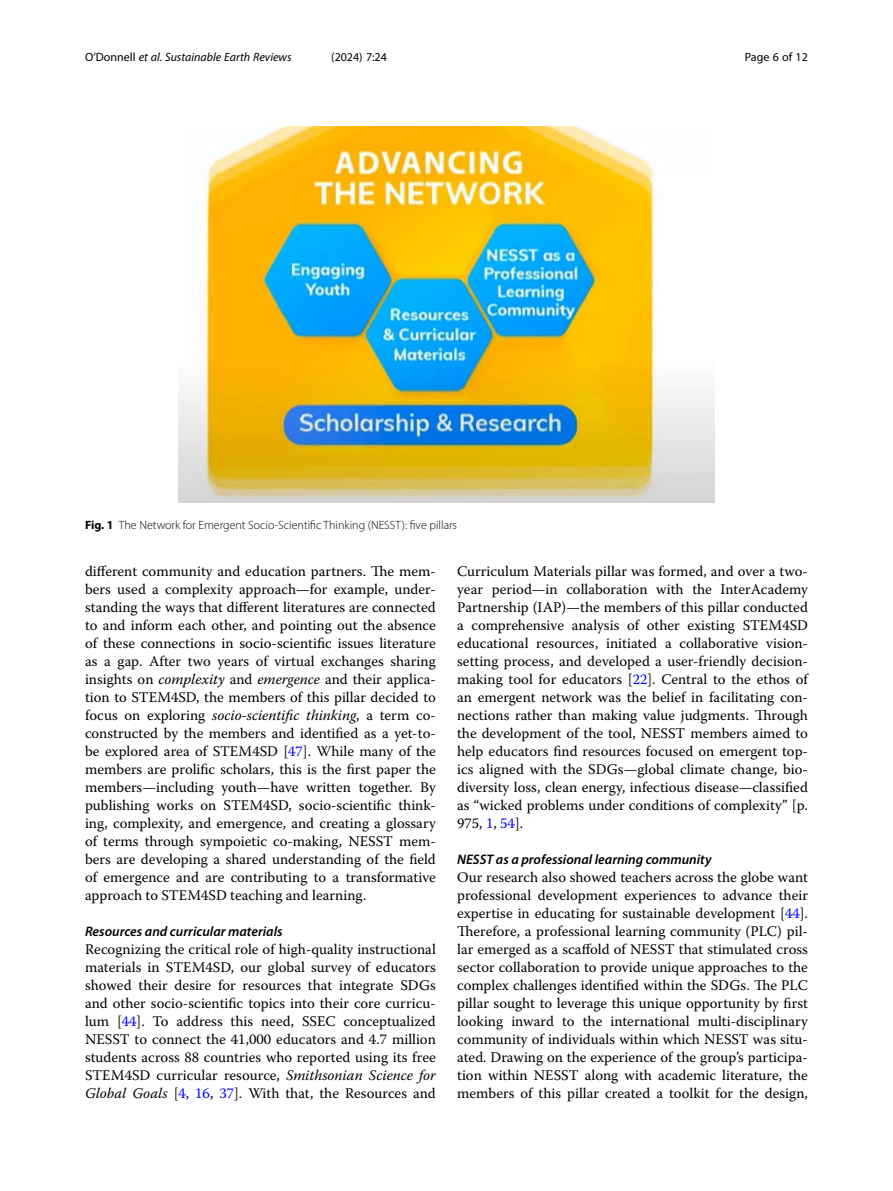
<style>
.page{position:relative;width:893px;height:1191px;background:#fff}
.page>*{position:absolute;margin:0;border:0;box-sizing:border-box;transform-origin:0 0}
.Body_Text{font:14.7px/18px "Warnock Pro";color:#000;text-align:justify}
.Head_3{font:italic 600 13.8px "Myriad Pro";color:#000}
.Figure_Caption{font:300 12px "Myriad Pro";color:#000}
.t1{font:italic 12px "Myriad Pro";color:#000}
.t2{font:12px "Myriad Pro";color:#000}
.s1{font-style:normal}
.s2{font-weight:700}
.s3{font-style:italic}
.s4{color:#00f}
</style>
<div class="page">
<img style="left:178px;top:126px;width:536px;height:376px">
<p class="t1" style="left:85px;top:50px;width:208px"><span class="s1">O’Donnell</span> et al. Sustainable Earth Reviews</p>
<p class="t2" style="left:331px;top:50px;width:57px">(2024) 7:24</p>
<p class="t2" style="left:745px;top:50px;width:65px">Page 6 of 12</p>
<p class="Figure_Caption" style="left:85px;top:518px;width:374px"><span class="s2">Fig. 1</span> The Network for Emergent Socio-Scientific Thinking (NESST): five pillars</p>
<p class="Body_Text" style="left:85px;top:562px;width:352px">different community and education partners. The mem&shy;bers used a complexity approach—for example, under&shy;standing the ways that different literatures are connected to and inform each other, and pointing out the absence of these connections in socio-scientific issues literature as a gap. After two years of virtual exchanges sharing insights on <span class="s3">complexity</span> and <span class="s3">emergence</span> and their applica&shy;tion to STEM4SD, the members of this pillar decided to focus on exploring <span class="s3">socio-scientific thinking</span>, a term co&shy;constructed by the members and identified as a yet-to&shy;be explored area of STEM4SD [<span class="s4">47</span>]. While many of the members are prolific scholars, this is the first paper the members—including youth—have written together. By publishing works on STEM4SD, socio-scientific think&shy;ing, complexity, and emergence, and creating a glossary of terms through sympoietic co-making, NESST mem&shy;bers are developing a shared understanding of the field of emergence and are contributing to a transformative approach to STEM4SD teaching and learning.</p>
<p class="Head_3" style="left:85px;top:923px;width:199px">Resources and curricular materials</p>
<p class="Body_Text" style="left:85px;top:940px;width:352px">Recognizing the critical role of high-quality instructional materials in STEM4SD, our global survey of educators showed their desire for resources that integrate SDGs and other socio-scientific topics into their core curricu&shy;lum [<span class="s4">44</span>]. To address this need, SSEC conceptualized NESST to connect the 41,000 educators and 4.7 million students across 88 countries who reported using its free STEM4SD curricular resource, <span class="s3">Smithsonian Science for Global Goals</span> [<span class="s4">4</span>, <span class="s4">16</span>, <span class="s4">37</span>]. With that, the Resources and</p>
<p class="Body_Text" style="left:457px;top:562px;width:352px">Curriculum Materials pillar was formed, and over a two&shy;year period—in collaboration with the InterAcademy Partnership (IAP)—the members of this pillar conducted a comprehensive analysis of other existing STEM4SD educational resources, initiated a collaborative vision&shy;setting process, and developed a user-friendly decision&shy;making tool for educators [<span class="s4">22</span>]. Central to the ethos of an emergent network was the belief in facilitating con&shy;nections rather than making value judgments. Through the development of the tool, NESST members aimed to help educators find resources focused on emergent top&shy;ics aligned with the SDGs—global climate change, bio&shy;diversity loss, clean energy, infectious disease—classified as “wicked problems under conditions of complexity” [p.<br>975, <span class="s4">1</span>, <span class="s4">54</span>].</p>
<p class="Head_3" style="left:457px;top:851px;width:256px">NESST as a professional learning community</p>
<p class="Body_Text" style="left:457px;top:868px;width:352px">Our research also showed teachers across the globe want professional development experiences to advance their expertise in educating for sustainable development [<span class="s4">44</span>].<br>Therefore, a professional learning community (PLC) pil&shy;lar emerged as a scaffold of NESST that stimulated cross sector collaboration to provide unique approaches to the complex challenges identified within the SDGs. The PLC pillar sought to leverage this unique opportunity by first looking inward to the international multi-disciplinary community of individuals within which NESST was situ&shy;ated. Drawing on the experience of the group’s participa&shy;tion within NESST along with academic literature, the members of this pillar created a toolkit for the design,</p>
</div>
